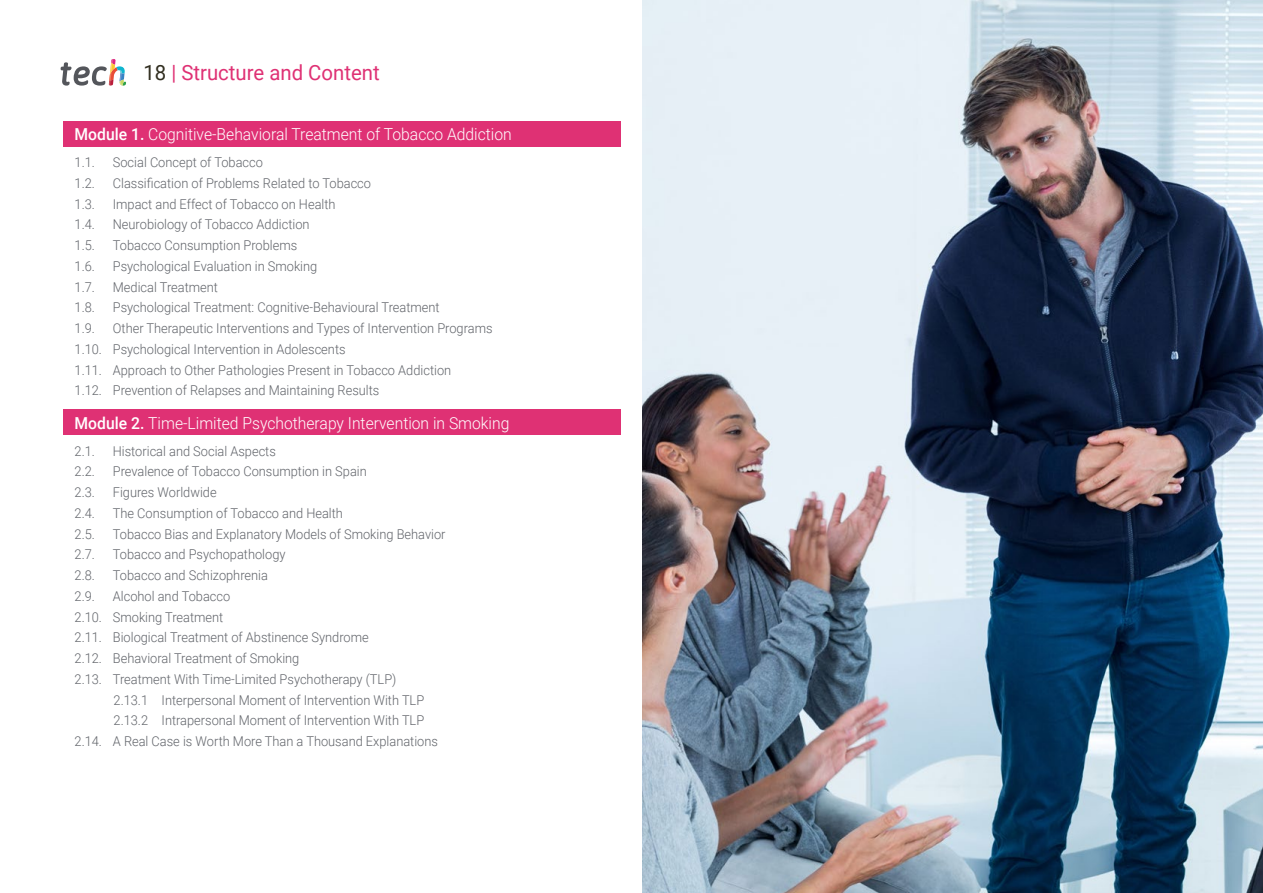
<style>
.page{position:relative;width:1263px;height:893px;background:#fff}
.page>*{position:absolute;margin:0;border:0;box-sizing:border-box;transform-origin:0 0}
.t1{font:21px "Roboto";color:#df3174}
.t2{font:300 16.5px "Roboto";color:#fff;scale:.95 1}
.t3{font:300 13.5px/20.7px "Roboto";color:#61646a;scale:.95 1}
.s1{color:#312e20}
.s2{font-weight:500}
</style>
<div class="page">
<img style="left:642px;top:0;width:621px;height:893px">
<div style="left:64px;top:121px;width:557px;height:25px;background:#df3174"></div>
<div style="left:64px;top:410px;width:557px;height:25px;background:#df3174"></div>
<svg style="left:61px;top:59px;width:65px;height:27px"></svg>
<h1 class="t1" style="left:144px;top:57px;width:238px"><span class="s1">18</span> | Structure and Content</h1>
<p class="t2" style="left:75px;top:123px;width:462px"><span class="s2">Module 1.</span> Cognitive-Behavioral Treatment of Tobacco Addiction</p>
<p class="t3" style="left:75px;top:151px;width:23px">1.1.</p>
<p class="t3" style="left:113px;top:151px;width:160px">Social Concept of Tobacco</p>
<p class="t3" style="left:75px;top:172px;width:23px">1.2.</p>
<p class="t3" style="left:113px;top:172px;width:273px">Classification of Problems Related to Tobacco</p>
<p class="t3" style="left:75px;top:193px;width:23px">1.3.</p>
<p class="t3" style="left:113px;top:193px;width:236px">Impact and Effect of Tobacco on Health</p>
<p class="t3" style="left:75px;top:214px;width:23px">1.4.</p>
<p class="t3" style="left:113px;top:214px;width:209px">Neurobiology of Tobacco Addiction</p>
<p class="t3" style="left:75px;top:234px;width:23px">1.5.</p>
<p class="t3" style="left:113px;top:234px;width:196px">Tobacco Consumption Problems</p>
<p class="t3" style="left:75px;top:255px;width:23px">1.6.</p>
<p class="t3" style="left:113px;top:255px;width:217px">Psychological Evaluation in Smoking</p>
<p class="t3" style="left:75px;top:276px;width:23px">1.7.</p>
<p class="t3" style="left:113px;top:276px;width:112px">Medical Treatment</p>
<p class="t3" style="left:75px;top:297px;width:23px">1.8.</p>
<p class="t3" style="left:113px;top:297px;width:345px">Psychological Treatment: Cognitive-Behavioural Treatment</p>
<p class="t3" style="left:75px;top:317px;width:23px">1.9.</p>
<p class="t3" style="left:75px;top:317px;width:441px;text-indent:38px">Other Therapeutic Interventions and Types of Intervention Programs 1.10. Psychological Intervention in Adolescents<br>1.11. Approach to Other Pathologies Present in Tobacco Addiction<br>1.12. Prevention of Relapses and Maintaining Results</p>
<p class="t2" style="left:75px;top:411px;width:459px"><span class="s2">Module 2.</span> Time-Limited Psychotherapy Intervention in Smoking</p>
<p class="t3" style="left:75px;top:440px;width:23px">2.1.</p>
<p class="t3" style="left:113px;top:440px;width:173px">Historical and Social Aspects</p>
<p class="t3" style="left:75px;top:461px;width:23px">2.2.</p>
<p class="t3" style="left:113px;top:461px;width:269px">Prevalence of Tobacco Consumption in Spain</p>
<p class="t3" style="left:75px;top:481px;width:23px">2.3.</p>
<p class="t3" style="left:113px;top:481px;width:111px">Figures Worldwide</p>
<p class="t3" style="left:75px;top:502px;width:23px">2.4.</p>
<p class="t3" style="left:113px;top:502px;width:244px">The Consumption of Tobacco and Health</p>
<p class="t3" style="left:75px;top:523px;width:23px">2.5.</p>
<p class="t3" style="left:113px;top:523px;width:352px">Tobacco Bias and Explanatory Models of Smoking Behavior</p>
<p class="t3" style="left:75px;top:544px;width:23px">2.7.</p>
<p class="t3" style="left:113px;top:544px;width:183px">Tobacco and Psychopathology</p>
<p class="t3" style="left:75px;top:564px;width:23px">2.8.</p>
<p class="t3" style="left:113px;top:564px;width:165px">Tobacco and Schizophrenia</p>
<p class="t3" style="left:75px;top:585px;width:23px">2.9.</p>
<p class="t3" style="left:113px;top:585px;width:125px">Alcohol and Tobacco</p>
<p class="t3" style="left:75px;top:606px;width:158px">2.10. Smoking Treatment</p>
<p class="t3" style="left:75px;top:627px;width:311px">2.11. Biological Treatment of Abstinence Syndrome</p>
<p class="t3" style="left:75px;top:647px;width:238px">2.12. Behavioral Treatment of Smoking</p>
<p class="t3" style="left:75px;top:668px;width:340px">2.13. Treatment With Time-Limited Psychotherapy (TLP)</p>
<p class="t3" style="left:114px;top:689px;width:329px">2.13.1 Interpersonal Moment of Intervention With TLP</p>
<p class="t3" style="left:114px;top:710px;width:329px">2.13.2 Intrapersonal Moment of Intervention With TLP</p>
<p class="t3" style="left:75px;top:730px;width:384px">2.14. A Real Case is Worth More Than a Thousand Explanations</p>
</div>
